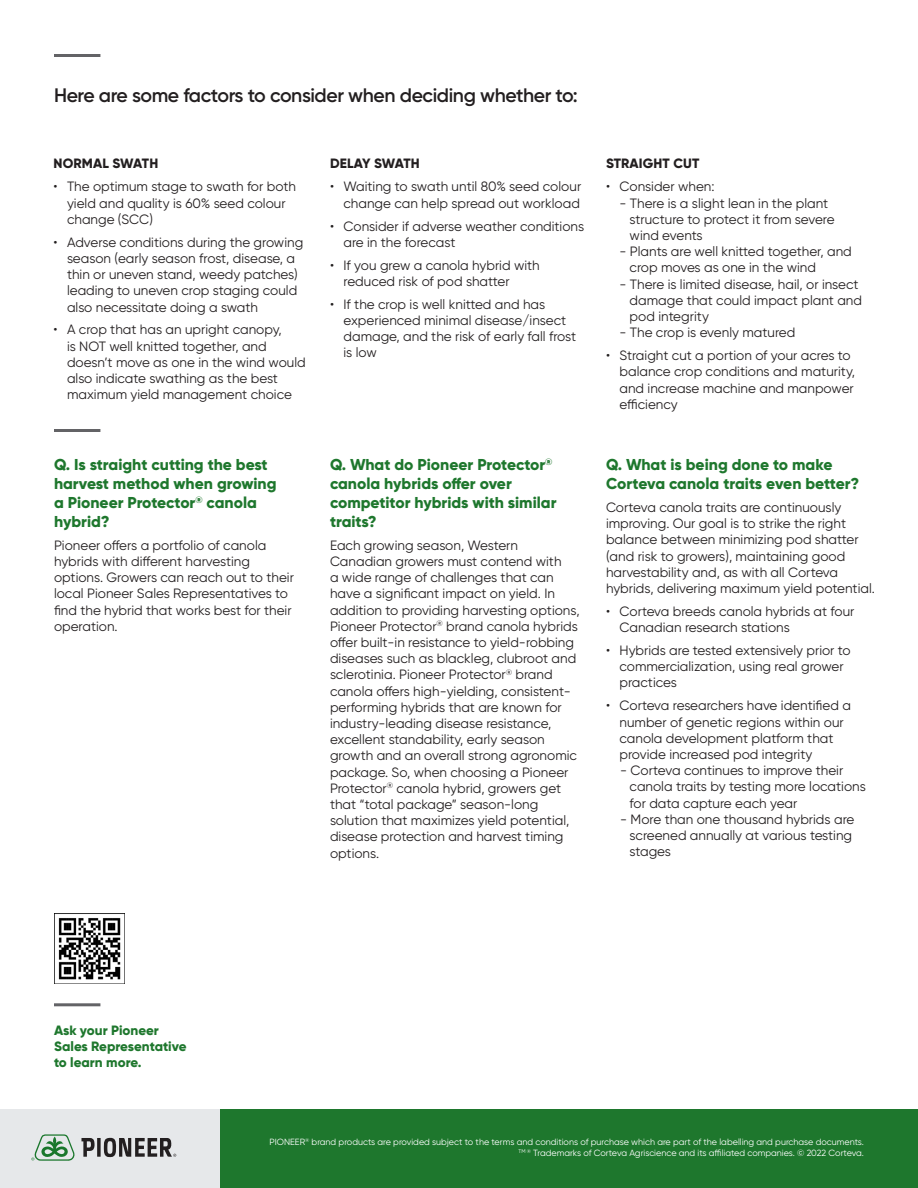
<style>
.page{position:relative;width:918px;height:1188px;background:#fff}
.page>*{position:absolute;margin:0;border:0;box-sizing:border-box;transform-origin:0 0}
.t1{font:600 19.5px "Gilroy";letter-spacing:-.02em;color:#231f20}
.t2{font:800 15.75px/18.9px "Gilroy";color:#1e772d}
.t3{font:13.5px/16.2px "Gilroy";color:#231f20}
.t4{font:800 13.5px/16.2px "Gilroy";color:#1e772d}
.t5{font:800 13.5px "Gilroy";letter-spacing:.01em;color:#231f20}
.t6{font:9px/10.8px "Gilroy";color:#fff;text-align:right}
</style>
<div class="page">
<div style="left:0;top:1109px;width:220px;height:79px;background:#e6e8ea"></div>
<hr style="left:54px;top:54px;width:46px;height:3px;background:#636366">
<hr style="left:54px;top:429px;width:46px;height:3px;background:#636366">
<hr style="left:54px;top:1003px;width:46px;height:3px;background:#636366">
<div style="left:220px;top:1109px;width:698px;height:79px;background:#1e772d"></div>
<svg style="left:97px;top:1138px;width:4px;height:19px"></svg>
<svg style="left:104px;top:1138px;width:72px;height:19px"></svg>
<svg style="left:31px;top:1134px;width:64px;height:27px"></svg>
<img style="left:54px;top:914px;width:70px;height:70px">
<p class="t1" style="left:54px;top:83px;width:525px">Here are some factors to consider when deciding whether to:</p>
<p class="t5" style="left:54px;top:155px;width:106px">NORMAL SWATH</p>
<p class="t3" style="left:67px;top:178px;width:230px;text-indent:-14px">• The optimum stage to swath for both yield and quality is 60% seed colour change (SCC)</p>
<p class="t3" style="left:67px;top:234px;width:238px;text-indent:-14px">• Adverse conditions during the growing season (early season frost, disease, a thin or uneven stand, weedy patches) leading to uneven crop staging could also necessitate doing a swath</p>
<p class="t3" style="left:67px;top:322px;width:240px;text-indent:-14px">• A crop that has an upright canopy,<br>is NOT well knitted together, and doesn’t move as one in the wind would also indicate swathing as the best maximum yield management choice</p>
<p class="t2" style="left:54px;top:455px;width:224px">Q. Is straight cutting the best harvest method when growing a Pioneer Protector<sup>®</sup> canola hybrid?</p>
<p class="t3" style="left:54px;top:537px;width:241px">Pioneer offers a portfolio of canola hybrids with different harvesting options. Growers can reach out to their local Pioneer Sales Representatives to find the hybrid that works best for their operation.</p>
<p class="t5" style="left:330px;top:155px;width:91px">DELAY SWATH</p>
<p class="t3" style="left:330px;top:178px;width:253px;text-align:right">• Waiting to swath until 80% seed colour change can help spread out workload</p>
<p class="t3" style="left:344px;top:218px;width:242px;text-indent:-14px">• Consider if adverse weather conditions are in the forecast</p>
<p class="t3" style="left:344px;top:257px;width:198px;text-indent:-14px">• If you grew a canola hybrid with reduced risk of pod shatter</p>
<p class="t3" style="left:344px;top:296px;width:234px;text-indent:-14px">• If the crop is well knitted and has experienced minimal disease/insect damage, and the risk of early fall frost is low</p>
<p class="t2" style="left:330px;top:455px;width:228px">Q. What do Pioneer Protector<sup>® </sup>canola hybrids offer over competitor hybrids with similar traits?</p>
<p class="t3" style="left:330px;top:537px;width:251px">Each growing season, Western Canadian growers must contend with<br>a wide range of challenges that can have a significant impact on yield. In addition to providing harvesting options, Pioneer Protector<sup>®</sup> brand canola hybrids offer built-in resistance to yield-robbing diseases such as blackleg, clubroot and sclerotinia. Pioneer Protector<sup>®</sup> brand canola offers high-yielding, consistent&shy;performing hybrids that are known for industry-leading disease resistance, excellent standability, early season growth and an overall strong agronomic package. So, when choosing a Pioneer Protector<sup>®</sup> canola hybrid, growers get that “total package” season-long solution that maximizes yield potential, disease protection and harvest timing options.</p>
<p class="t5" style="left:606px;top:155px;width:95px">STRAIGHT CUT</p>
<p class="t3" style="left:606px;top:178px;width:110px">• Consider when:</p>
<p class="t3" style="left:630px;top:195px;width:207px;text-indent:-10px">- There is a slight lean in the plant structure to protect it from severe wind events</p>
<p class="t3" style="left:630px;top:243px;width:224px;text-indent:-10px">- Plants are well knitted together, and crop moves as one in the wind</p>
<p class="t3" style="left:630px;top:276px;width:234px;text-indent:-10px">- There is limited disease, hail, or insect damage that could impact plant and pod integrity</p>
<p class="t3" style="left:620px;top:324px;width:177px">- The crop is evenly matured</p>
<p class="t3" style="left:620px;top:347px;width:237px;text-indent:-14px">• Straight cut a portion of your acres to balance crop conditions and maturity, and increase machine and manpower efficiency</p>
<p class="t2" style="left:606px;top:455px;width:255px">Q. What is being done to make<br>Corteva canola traits even better?</p>
<p class="t3" style="left:606px;top:499px;width:270px">Corteva canola traits are continuously improving. Our goal is to strike the right balance between minimizing pod shatter (and risk to growers), maintaining good harvestability and, as with all Corteva hybrids, delivering maximum yield potential.</p>
<p class="t3" style="left:620px;top:603px;width:236px;text-indent:-14px">• Corteva breeds canola hybrids at four<br>Canadian research stations</p>
<p class="t3" style="left:620px;top:642px;width:233px;text-indent:-14px">• Hybrids are tested extensively prior to commercialization, using real grower practices</p>
<p class="t3" style="left:620px;top:697px;width:233px;text-indent:-14px">• Corteva researchers have identified a number of genetic regions within our canola development platform that provide increased pod integrity</p>
<p class="t3" style="left:630px;top:762px;width:238px;text-indent:-9px">- Corteva continues to improve their canola traits by testing more locations for data capture each year</p>
<p class="t3" style="left:630px;top:811px;width:226px;text-indent:-9px">- More than one thousand hybrids are screened annually at various testing stages</p>
<p class="t4" style="left:54px;top:1022px;width:134px">Ask your Pioneer<br>Sales Representative to learn more.</p>
<p class="t6" style="left:269px;top:1136px;width:596px">PIONEER<sup>®</sup> brand products are provided subject to the terms and conditions of purchase which are part of the labelling and purchase documents.<br><sup>TM</sup> <sup>®</sup> Trademarks of Corteva Agriscience and its affiliated companies. © 2022 Corteva.</p>
</div>
